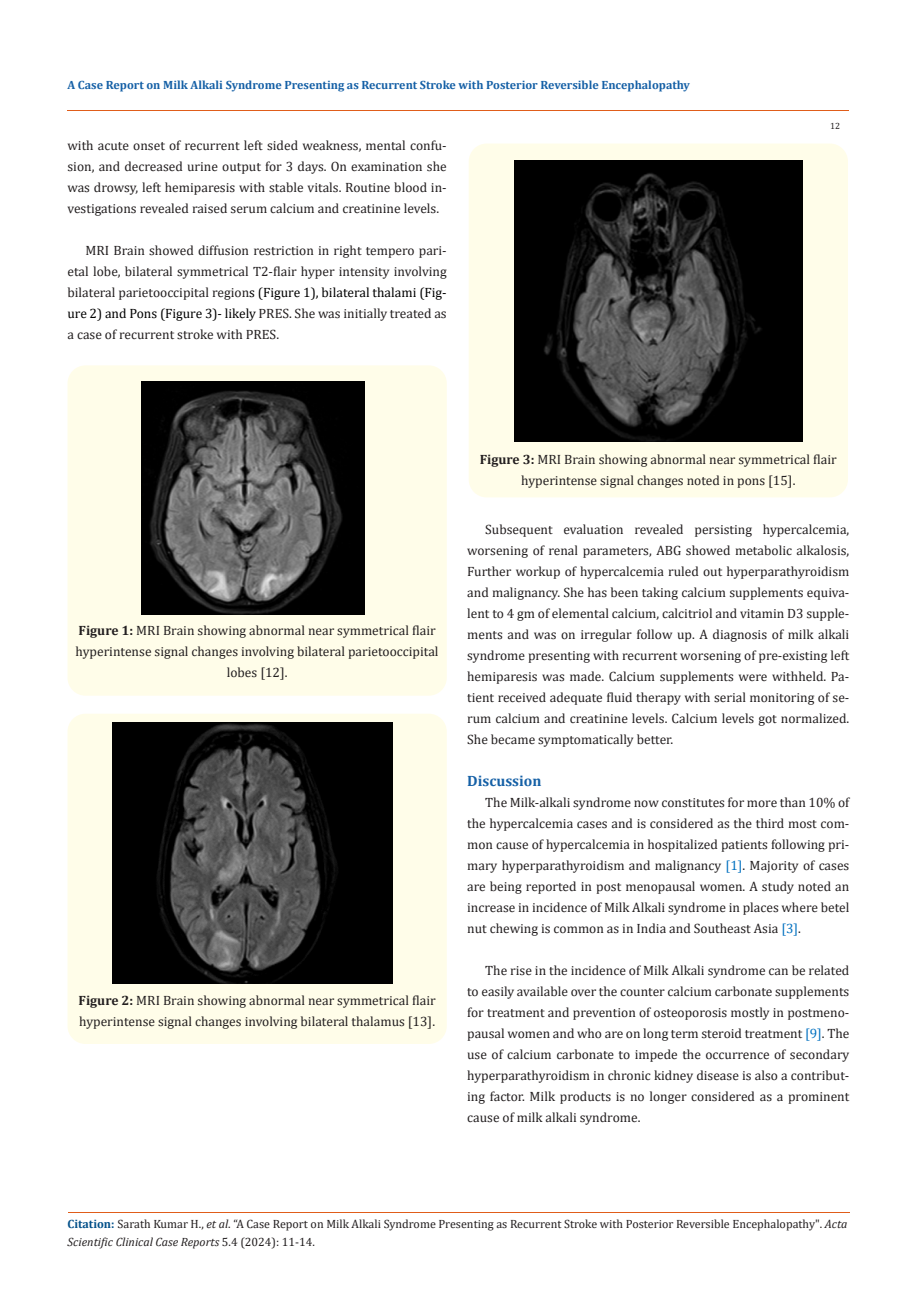
<style>
.page{position:relative;width:917px;height:1314px;background:#fff}
.page>*{position:absolute;margin:0;border:0;box-sizing:border-box;transform-origin:0 0}
.t1{font:700 15px "Cambria";color:#1560a6}
.t2{font:13.5px/21px "Cambria";color:#231f20;text-align:justify}
.t3{font:12px/18px "Cambria";color:#231f20}
.t4{font:700 12px "Cambria";color:#1560a6}
.t5{font:9px "Cambria";color:#231f20}
.s1{color:#000}
.s2{font-weight:700}
.s3{color:#0070c0}
.s4{font-weight:700;color:#035089}
.s5{font-style:italic}
</style>
<div class="page">
<hr style="left:67px;top:110px;width:782px;height:1px;background:#e05d1a">
<div style="left:67px;top:365px;width:380px;height:331px;background:#fffde9;border-radius:18px"></div>
<img style="left:141px;top:381px;width:223px;height:233px">
<div style="left:67px;top:714px;width:380px;height:330px;background:#fffde9;border-radius:18px"></div>
<img style="left:113px;top:723px;width:279px;height:261px">
<div style="left:468px;top:144px;width:380px;height:353px;background:#fffde9;border-radius:18px"></div>
<img style="left:514px;top:161px;width:288px;height:281px">
<hr style="left:68px;top:1213px;width:781px;height:1px;background:#e05d1a">
<p class="t4" style="left:67px;top:76px;width:624px">A Case Report on Milk Alkali Syndrome Presenting as Recurrent Stroke with Posterior Reversible Encephalopathy</p>
<p class="t2" style="left:67px;top:135px;width:381px">with acute onset of recurrent left sided weakness, mental confu&shy;sion, and decreased urine output for 3 days. On examination she was drowsy, left hemiparesis with stable vitals. Routine blood in&shy;vestigations revealed raised serum calcium and creatinine levels.</p>
<p class="t2" style="left:67px;top:240px;width:381px;text-indent:18px">MRI Brain showed diffusion restriction in right tempero pari&shy;etal lobe, bilateral symmetrical T2-flair hyper intensity involving bilateral parietooccipital region<span class="s1">s (Figure 1), bilateral thalami (Fig&shy;ure 2) and Pons (Figure 3)- likely</span> PRES. She was initially treated as a case of recurrent stroke with PRES.</p>
<p class="t5" style="left:830px;top:120px;width:11px">12</p>
<p class="t2" style="left:76px;top:620px;width:364px;text-align:center"><span class="s2">Figure 1:</span> MRI Brain showing abnormal near symmetrical flair hyperintense signal changes involving bilateral parietooccipital lobes [12].</p>
<p class="t2" style="left:79px;top:990px;width:358px"><span class="s2">Figure 2:</span> MRI Brain showing abnormal near symmetrical flair hyperintense signal changes involving bilateral thalamus [13].</p>
<p class="t2" style="left:480px;top:449px;width:358px;text-align:center"><span class="s2">Figure 3:</span> MRI Brain showing abnormal near symmetrical flair hyperintense signal changes noted in pons [15].</p>
<p class="t2" style="left:467px;top:519px;width:384px;text-indent:18px">Subsequent evaluation revealed persisting hypercalcemia, worsening of renal parameters, ABG showed metabolic alkalosis, Further workup of hypercalcemia ruled out hyperparathyroidism and malignancy. She has been taking calcium supplements equiva&shy;lent to 4 gm of elemental calcium, calcitriol and vitamin D3 supple&shy;ments and was on irregular follow up. A diagnosis of milk alkali syndrome presenting with recurrent worsening of pre-existing left hemiparesis was made. Calcium supplements were withheld. Pa&shy;tient received adequate fluid therapy with serial monitoring of se&shy;rum calcium and creatinine levels. Calcium levels got normalized.<br>She became symptomatically better.</p>
<p class="t1" style="left:467px;top:771px;width:76px">Discussion</p>
<p class="t2" style="left:467px;top:792px;width:384px;text-indent:18px">The Milk-alkali syndrome now constitutes for more than 10% of the hypercalcemia cases and is considered as the third most com&shy;mon cause of hypercalcemia in hospitalized patients following pri&shy;mary hyperparathyroidism and malignancy <span class="s3">[1]</span>. Majority of cases are being reported in post menopausal women. A study noted an increase in incidence of Milk Alkali syndrome in places where betel nut chewing is common as in India and Southeast Asia <span class="s3">[3]</span>.</p>
<p class="t2" style="left:467px;top:960px;width:384px;text-indent:18px">The rise in the incidence of Milk Alkali syndrome can be related to easily available over the counter calcium carbonate supplements for treatment and prevention of osteoporosis mostly in postmeno&shy;pausal women and who are on long term steroid treatment <span class="s3">[9]</span>. The use of calcium carbonate to impede the occurrence of secondary hyperparathyroidism in chronic kidney disease is also a contribut&shy;ing factor. Milk products is no longer considered as a prominent cause of milk alkali syndrome.</p>
<p class="t3" style="left:68px;top:1215px;width:781px"><span class="s4">Citation:</span> Sarath Kumar H., <span class="s5">et al</span>. “A Case Report on Milk Alkali Syndrome Presenting as Recurrent Stroke with Posterior Reversible Encephalopathy". <span class="s5">Acta<br>Scientific Clinical Case Reports</span> 5.4 (2024): 11-14.</p>
</div>
